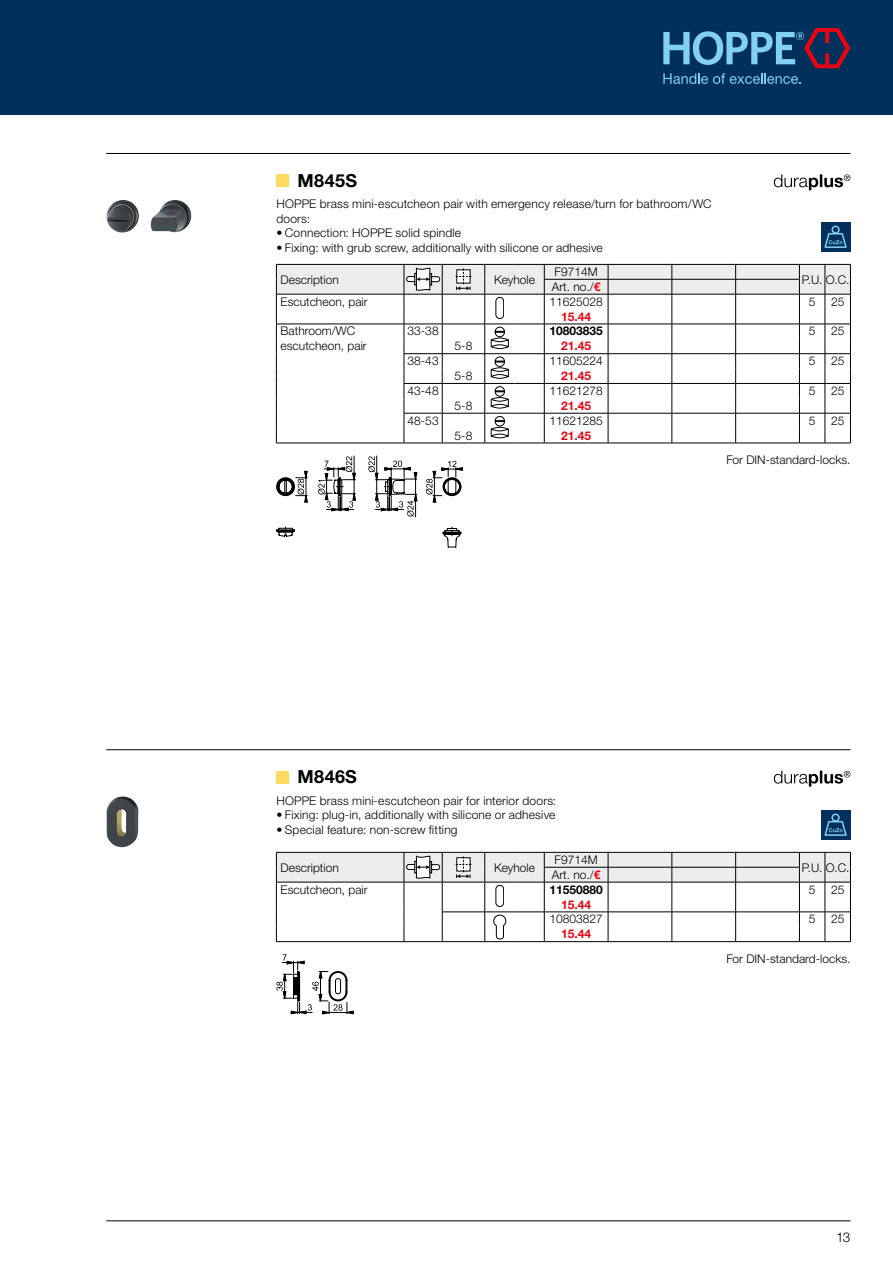
<style>
.page{position:relative;width:893px;height:1263px;background:#fff}
.page>*{position:absolute;margin:0;border:0;box-sizing:border-box;transform-origin:0 0}
.t1{font:700 18px "Helvetica Neue LTW1 G";letter-spacing:.015em;color:#000}
.t2{font:300 13.5px "Helvetica Neue LTW1 G";color:#000}
.t3{font:300 12px/14.4px "Helvetica Neue LTW1 G";letter-spacing:.005em;color:#000}
.t4{font:700 12px "Helvetica Neue LTW1 G";color:#e30613}
.t5{font:700 12px "Helvetica Neue LTW1 G";color:#000}
.s1{font-weight:700;color:#e30613}
</style>
<div class="page">
<div style="left:0;top:0;width:893px;height:115px;background:#00305b"></div>
<hr style="left:106px;top:1220px;width:744px;height:1px;background:#000">
<img style="left:106px;top:200px;width:85px;height:33px">
<svg style="left:774px;top:174px;width:76px;height:16px"></svg>
<div style="left:821px;top:222px;width:29px;height:30px;background:#00305b"></div>
<svg style="left:824px;top:225px;width:23px;height:23px"></svg>
<svg style="left:276px;top:264px;width:575px;height:180px"></svg>
<svg style="left:276px;top:456px;width:186px;height:91px"></svg>
<div style="left:276px;top:174px;width:13px;height:13px;background:#ffd962"></div>
<hr style="left:106px;top:153px;width:744px;height:1px;background:#000">
<img style="left:106px;top:796px;width:32px;height:51px">
<svg style="left:774px;top:771px;width:76px;height:16px"></svg>
<div style="left:821px;top:810px;width:29px;height:29px;background:#00305b"></div>
<svg style="left:824px;top:813px;width:23px;height:23px"></svg>
<svg style="left:276px;top:852px;width:575px;height:90px"></svg>
<svg style="left:276px;top:954px;width:78px;height:60px"></svg>
<div style="left:276px;top:771px;width:13px;height:12px;background:#ffd962"></div>
<hr style="left:106px;top:749px;width:744px;height:1px;background:#000">
<svg style="left:663px;top:28px;width:187px;height:56px"></svg>
<h1 class="t1" style="left:298px;top:170px;width:61px">M845S</h1>
<p class="t3" style="left:276px;top:197px;width:437px">HOPPE brass mini-escutcheon pair with emergency release/turn for bathroom/WC doors:</p>
<p class="t3" style="left:276px;top:226px;width:186px">• Connection: HOPPE solid spindle</p>
<p class="t3" style="left:276px;top:240px;width:328px">• Fixing: with grub screw, additionally with silicone or adhesive</p>
<p class="t3" style="left:281px;top:272px;width:60px">Description</p>
<p class="t3" style="left:494px;top:272px;width:42px">Keyhole</p>
<p class="t3" style="left:555px;top:265px;width:45px">F9714M</p>
<p class="t3" style="left:552px;top:279px;width:50px">Art. no./<span class="s1">€</span></p>
<p class="t3" style="left:802px;top:272px;width:49px">P.U. O.C.</p>
<p class="t3" style="left:281px;top:294px;width:88px">Escutcheon, pair</p>
<p class="t3" style="left:549px;top:294px;width:55px">11625028</p>
<p class="t3" style="left:809px;top:294px;width:8px">5</p>
<p class="t3" style="left:831px;top:294px;width:15px">25</p>
<p class="t4" style="left:561px;top:309px;width:32px">15.44</p>
<p class="t3" style="left:281px;top:324px;width:88px">Bathroom/WC escutcheon, pair</p>
<p class="t3" style="left:408px;top:324px;width:33px">33-38</p>
<p class="t5" style="left:549px;top:324px;width:55px">10803835</p>
<p class="t3" style="left:809px;top:324px;width:8px">5</p>
<p class="t3" style="left:831px;top:324px;width:15px">25</p>
<p class="t3" style="left:455px;top:339px;width:19px">5-8</p>
<p class="t4" style="left:561px;top:339px;width:32px">21.45</p>
<p class="t3" style="left:408px;top:354px;width:33px">38-43</p>
<p class="t3" style="left:549px;top:354px;width:55px">11605224</p>
<p class="t3" style="left:809px;top:354px;width:8px">5</p>
<p class="t3" style="left:831px;top:354px;width:15px">25</p>
<p class="t3" style="left:455px;top:369px;width:19px">5-8</p>
<p class="t4" style="left:561px;top:368px;width:32px">21.45</p>
<p class="t3" style="left:408px;top:383px;width:33px">43-48</p>
<p class="t3" style="left:549px;top:383px;width:55px">11621278</p>
<p class="t3" style="left:809px;top:383px;width:8px">5</p>
<p class="t3" style="left:831px;top:383px;width:15px">25</p>
<p class="t3" style="left:455px;top:398px;width:19px">5-8</p>
<p class="t4" style="left:561px;top:398px;width:32px">21.45</p>
<p class="t3" style="left:408px;top:413px;width:33px">48-53</p>
<p class="t3" style="left:549px;top:413px;width:55px">11621285</p>
<p class="t3" style="left:809px;top:413px;width:8px">5</p>
<p class="t3" style="left:831px;top:413px;width:15px">25</p>
<p class="t3" style="left:455px;top:428px;width:19px">5-8</p>
<p class="t4" style="left:561px;top:428px;width:32px">21.45</p>
<p class="t3" style="left:726px;top:453px;width:125px">For DIN-standard-locks.</p>
<h1 class="t1" style="left:298px;top:766px;width:61px">M846S</h1>
<p class="t3" style="left:276px;top:793px;width:281px">HOPPE brass mini-escutcheon pair for interior doors:</p>
<p class="t3" style="left:276px;top:808px;width:281px">• Fixing: plug-in, additionally with silicone or adhesive</p>
<p class="t3" style="left:276px;top:822px;width:183px">• Special feature: non-screw fitting</p>
<p class="t3" style="left:281px;top:860px;width:60px">Description</p>
<p class="t3" style="left:494px;top:860px;width:42px">Keyhole</p>
<p class="t3" style="left:555px;top:852px;width:45px">F9714M</p>
<p class="t3" style="left:552px;top:867px;width:50px">Art. no./<span class="s1">€</span></p>
<p class="t3" style="left:802px;top:860px;width:49px">P.U. O.C.</p>
<p class="t3" style="left:281px;top:882px;width:88px">Escutcheon, pair</p>
<p class="t5" style="left:549px;top:882px;width:55px">11550880</p>
<p class="t3" style="left:809px;top:882px;width:8px">5</p>
<p class="t3" style="left:831px;top:882px;width:15px">25</p>
<p class="t4" style="left:561px;top:897px;width:32px">15.44</p>
<p class="t3" style="left:549px;top:912px;width:55px">10803827</p>
<p class="t3" style="left:809px;top:912px;width:8px">5</p>
<p class="t3" style="left:831px;top:912px;width:15px">25</p>
<p class="t4" style="left:561px;top:927px;width:32px">15.44</p>
<p class="t3" style="left:726px;top:951px;width:125px">For DIN-standard-locks.</p>
<p class="t2" style="left:836px;top:1229px;width:16px">13</p>
</div>
